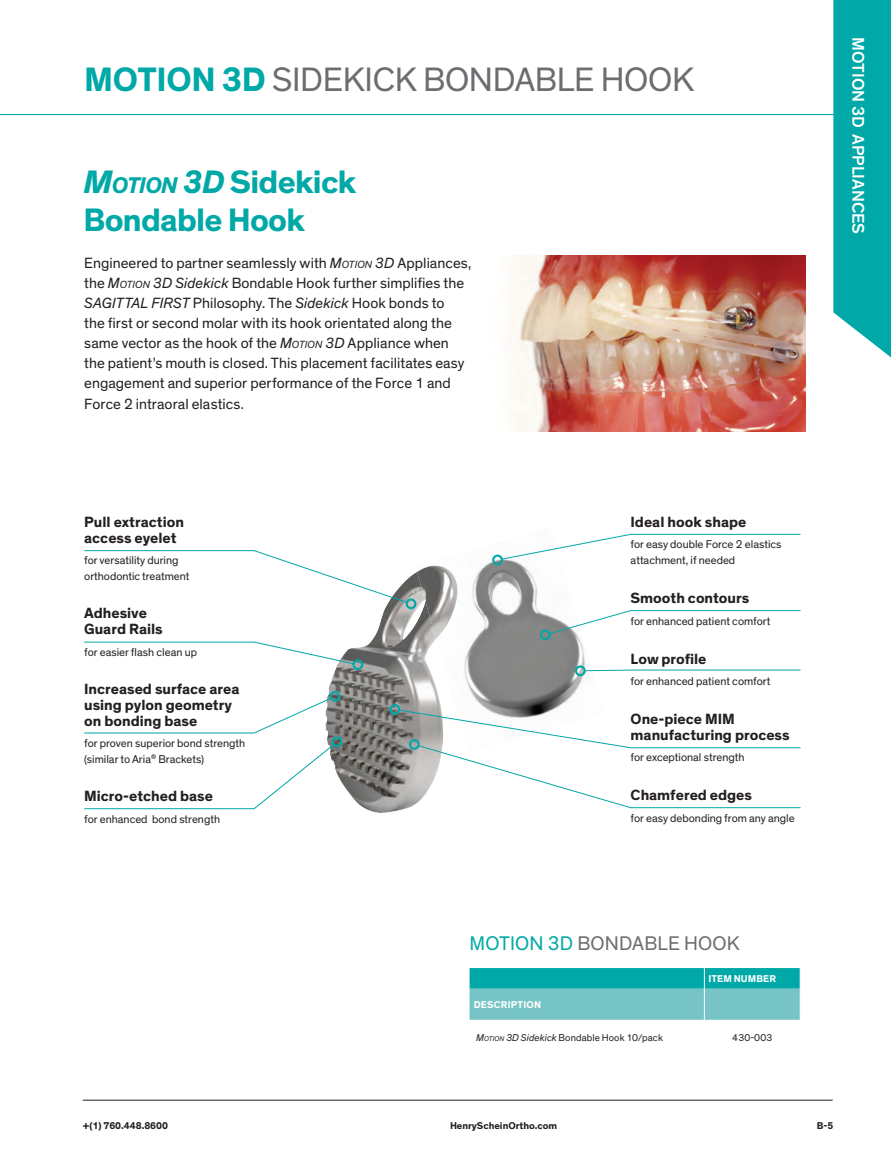
<style>
.page{position:relative;width:891px;height:1161px;background:#fff}
.page>*{position:absolute;margin:0;border:0;box-sizing:border-box;transform-origin:0 0}
.t1{font:34.5px "Theinhardt";letter-spacing:-.01em;color:#6c6d70}
.t2{font:700 33px/37.3px "Theinhardt";letter-spacing:-.025em;color:#00a8a7}
.t3{font:20.1px "Theinhardt";letter-spacing:.005em;color:#6c6d70}
.t4{font:500 17.25px "Theinhardt";color:#fff}
.t5{font:15.15px/20.1px "Theinhardt";color:#231f20}
.t6{font:700 15.15px/15.8px "Theinhardt";color:#231f20}
.t7{font:11.55px/15.8px "Theinhardt";color:#231f20}
.t8{font:10.05px "Theinhardt";letter-spacing:.01em;color:#231f20}
.t9{font:700 10.05px "Theinhardt";color:#231f20}
.t10{font:700 10.05px "Theinhardt";letter-spacing:.015em;color:#fff}
.s1{font-weight:700;color:#00a8a7}
.s2{font-style:italic}
.s3{font-style:italic;font-size:23.1px}
.s4{font-style:italic;font-size:10.5px}
.s5{color:#00a8a7}
.s6{font-style:italic;font-size:7.05px}
</style>
<div class="page">
<img style="left:511px;top:256px;width:294px;height:176px">
<img style="left:464px;top:554px;width:141px;height:156px">
<img style="left:327px;top:572px;width:115px;height:241px">
<img style="left:417px;top:565px;width:41px;height:74px">
<svg style="left:84px;top:550px;width:323px;height:53px"></svg>
<div style="left:406px;top:598px;width:10px;height:11px;border:2px solid #00a8a7;border-radius:50%"></div>
<svg style="left:84px;top:642px;width:270px;height:22px"></svg>
<div style="left:353px;top:659px;width:10px;height:11px;border:2px solid #00a8a7;border-radius:50%"></div>
<svg style="left:84px;top:698px;width:248px;height:35px"></svg>
<div style="left:330px;top:691px;width:10px;height:11px;border:2px solid #00a8a7;border-radius:50%"></div>
<svg style="left:84px;top:744px;width:250px;height:65px"></svg>
<div style="left:332px;top:737px;width:10px;height:10px;border:2px solid #00a8a7;border-radius:50%"></div>
<svg style="left:399px;top:710px;width:402px;height:98px"></svg>
<div style="left:390px;top:704px;width:10px;height:11px;border:2px solid #00a8a7;border-radius:50%"></div>
<svg style="left:501px;top:534px;width:300px;height:26px"></svg>
<div style="left:492px;top:555px;width:11px;height:10px;border:2px solid #00a8a7;border-radius:50%"></div>
<svg style="left:549px;top:610px;width:252px;height:24px"></svg>
<div style="left:540px;top:629px;width:11px;height:11px;border:2px solid #00a8a7;border-radius:50%"></div>
<svg style="left:586px;top:670px;width:215px;height:1px"></svg>
<div style="left:575px;top:665px;width:11px;height:11px;border:2px solid #00a8a7;border-radius:50%"></div>
<svg style="left:470px;top:968px;width:331px;height:52px;background:#49b9b9"></svg>
<hr style="left:704px;top:989px;width:1px;height:31px;background:#fff">
<hr style="left:800px;top:989px;width:1px;height:31px;background:#fff">
<hr style="left:0;top:114px;width:891px;height:1px;background:#00a8a7">
<svg style="left:833px;top:0;width:58px;height:358px;background:#12aead"></svg>
<hr style="left:83px;top:1100px;width:750px;height:1px;background:#231f20">
<h1 class="t1" style="left:84px;top:66px;width:612px"><span class="s1">MOTION 3D</span> SIDEKICK BONDABLE HOOK</h1>
<h2 class="t2" style="left:83px;top:166px;width:275px"><span class="s2">M</span><span class="s3">OTION</span> <span class="s2">3D</span> Sidekick<br>Bondable Hook</h2>
<p class="t5" style="left:84px;top:254px;width:389px">Engineered to partner seamlessly with <span class="s2">M</span><span class="s4">OTION</span> <span class="s2">3D</span> Appliances, the <span class="s2">M</span><span class="s4">OTION</span> <span class="s2">3D</span> <span class="s2">Sidekick</span> Bondable Hook further simplifies the <span class="s2">SAGITTAL FIRST</span> Philosophy. The <span class="s2">Sidekick</span> Hook bonds to<br>the first or second molar with its hook orientated along the same vector as the hook of the <span class="s2">M</span><span class="s4">OTION</span> <span class="s2">3D</span> Appliance when the patient’s mouth is closed. This placement facilitates easy engagement and superior performance of the Force 1 and Force 2 intraoral elastics.</p>
<p class="t6" style="left:84px;top:515px;width:101px">Pull extraction access eyelet</p>
<p class="t7" style="left:84px;top:553px;width:107px">for versatility during orthodontic treatment</p>
<p class="t6" style="left:84px;top:606px;width:80px">Adhesive<br>Guard Rails</p>
<p class="t7" style="left:84px;top:645px;width:114px">for easier flash clean up</p>
<p class="t6" style="left:84px;top:682px;width:157px">Increased surface area using pylon geometry on bonding base</p>
<p class="t7" style="left:84px;top:736px;width:162px">for proven superior bond strength (similar to Aria<sup>®</sup> Brackets)</p>
<p class="t6" style="left:84px;top:789px;width:130px">Micro-etched base</p>
<p class="t7" style="left:84px;top:812px;width:137px">for enhanced bond strength</p>
<p class="t6" style="left:631px;top:515px;width:117px">Ideal hook shape</p>
<p class="t7" style="left:631px;top:537px;width:152px">for easy double Force 2 elastics attachment, if needed</p>
<p class="t6" style="left:631px;top:591px;width:120px">Smooth contours</p>
<p class="t7" style="left:631px;top:614px;width:141px">for enhanced patient comfort</p>
<p class="t6" style="left:631px;top:652px;width:77px">Low profile</p>
<p class="t7" style="left:631px;top:674px;width:141px">for enhanced patient comfort</p>
<p class="t6" style="left:631px;top:712px;width:161px">One-piece MIM manufacturing process</p>
<p class="t7" style="left:631px;top:750px;width:115px">for exceptional strength</p>
<p class="t6" style="left:631px;top:788px;width:123px">Chamfered edges</p>
<p class="t7" style="left:631px;top:811px;width:166px">for easy debonding from any angle</p>
<p class="t4" style="left:865px;top:37px;width:198px;rotate:90deg">MOTION 3D APPLIANCES</p>
<h3 class="t3" style="left:470px;top:936px;width:272px"><span class="s5">MOTION 3D</span> BONDABLE HOOK</h3>
<p class="t10" style="left:708px;top:975px;width:69px">ITEM NUMBER</p>
<p class="t10" style="left:474px;top:1001px;width:69px">DESCRIPTION</p>
<p class="t8" style="left:476px;top:1034px;width:188px"><span class="s2">M</span><span class="s6">OTION</span> <span class="s2">3D Sidekick</span> Bondable Hook 10/pack</p>
<p class="t8" style="left:732px;top:1034px;width:41px">430-003</p>
<p class="t9" style="left:83px;top:1122px;width:87px">+(1) 760.448.8600</p>
<p class="t9" style="left:450px;top:1122px;width:109px">HenryScheinOrtho.com</p>
<p class="t9" style="left:817px;top:1122px;width:18px">B-5</p>
</div>
